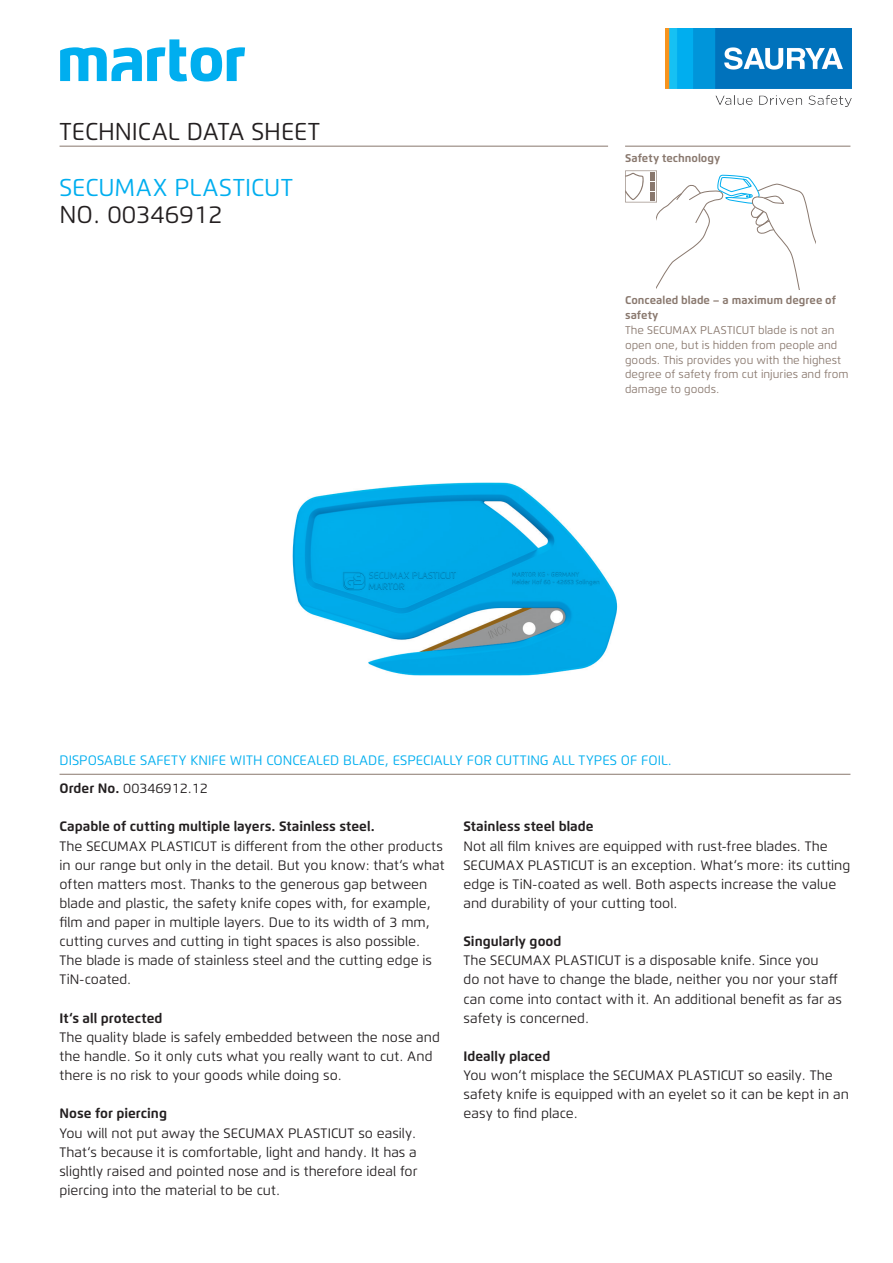
<style>
.page{position:relative;width:893px;height:1263px;background:#fff}
.page>*{position:absolute;margin:0;border:0;box-sizing:border-box;transform-origin:0 0}
.t1{font:24.3px "Flexo";color:#231f20}
.t2{font:24.3px "Flexo";letter-spacing:.01em;color:#00aeef}
.t3{font:13.65px/19.2px "Flexo";color:#231f20}
.t4{font:700 13.65px "Flexo";color:#231f20}
.t5{font:13.65px/27.6px "Flexo";color:#00aeef}
.t6{font:11.25px/14.9px "Flexo";color:#89786e}
.t7{font:700 11.25px/14.9px "Flexo";color:#89786e}
.s1{font-weight:700;color:#231f20}
.s2{color:#231f20}
</style>
<div class="page">
<img style="left:292px;top:482px;width:326px;height:194px">
<svg style="left:625px;top:171px;width:190px;height:119px"></svg>
<div style="left:650px;top:173px;width:5px;height:8px;background:#89786e"></div>
<div style="left:650px;top:192px;width:5px;height:8px;background:#89786e"></div>
<div style="left:650px;top:182px;width:5px;height:8px;background:#89786e"></div>
<hr style="left:60px;top:774px;width:790px;height:1px;background:#89786e">
<hr style="left:625px;top:146px;width:225px;height:1px;background:#89786e">
<hr style="left:60px;top:146px;width:548px;height:1px;background:#89786e">
<svg style="left:60px;top:39px;width:185px;height:42px"></svg>
<img style="left:665px;top:28px;width:187px;height:78px">
<h1 class="t1" style="left:60px;top:117px;width:262px">TECHNICAL DATA SHEET</h1>
<h1 class="t2" style="left:60px;top:172px;width:235px">SECUMAX PLASTICUT</h1>
<h1 class="t1" style="left:60px;top:200px;width:165px">NO. 00346912</h1>
<p class="t7" style="left:625px;top:150px;width:97px">Safety technology</p>
<p class="t7" style="left:625px;top:293px;width:212px">Concealed blade – a maximum degree of safety</p>
<p class="t6" style="left:625px;top:322px;width:225px">The SECUMAX PLASTICUT blade is not an open one, but is hidden from people and goods. This provides you with the highest degree of safety from cut injuries and from damage to goods.</p>
<p class="t5" style="left:60px;top:747px;width:614px">DISPOSABLE SAFETY KNIFE WITH CONCEALED BLADE, ESPECIALLY FOR CUTTING ALL TYPES OF FOIL.<br><span class="s1">Order No.</span> <span class="s2">00346912.12</span></p>
<p class="t4" style="left:60px;top:818px;width:317px">Capable of cutting multiple layers. Stainless steel.</p>
<p class="t3" style="left:60px;top:836px;width:387px">The SECUMAX PLASTICUT is different from the other products in our range but only in the detail. But you know: that‘s what often matters most. Thanks to the generous gap between blade and plastic, the safety knife copes with, for example, film and paper in multiple layers. Due to its width of 3 mm, cutting curves and cutting in tight spaces is also possible.<br>The blade is made of stainless steel and the cutting edge is TiN-coated.</p>
<p class="t4" style="left:60px;top:1010px;width:104px">It‘s all protected</p>
<p class="t3" style="left:60px;top:1027px;width:382px">The quality blade is safely embedded between the nose and the handle. So it only cuts what you really want to cut. And there is no risk to your goods while doing so.</p>
<p class="t4" style="left:60px;top:1105px;width:109px">Nose for piercing</p>
<p class="t3" style="left:60px;top:1123px;width:359px;text-align:justify">You will not put away the SECUMAX PLASTICUT so easily.<br>That‘s because it is comfortable, light and handy. It has a slightly raised and pointed nose and is therefore ideal for piercing into the material to be cut.</p>
<p class="t4" style="left:463px;top:818px;width:132px">Stainless steel blade</p>
<p class="t3" style="left:463px;top:836px;width:388px">Not all film knives are equipped with rust-free blades. The SECUMAX PLASTICUT is an exception. What‘s more: its cutting edge is TiN-coated as well. Both aspects increase the value and durability of your cutting tool.</p>
<p class="t4" style="left:463px;top:933px;width:99px">Singularly good</p>
<p class="t3" style="left:463px;top:951px;width:380px">The SECUMAX PLASTICUT is a disposable knife. Since you<br>do not have to change the blade, neither you nor your staff can come into contact with it. An additional benefit as far as safety is concerned.</p>
<p class="t4" style="left:463px;top:1048px;width:88px">Ideally placed</p>
<p class="t3" style="left:463px;top:1066px;width:387px">You won‘t misplace the SECUMAX PLASTICUT so easily. The safety knife is equipped with an eyelet so it can be kept in an easy to find place.</p>
</div>
